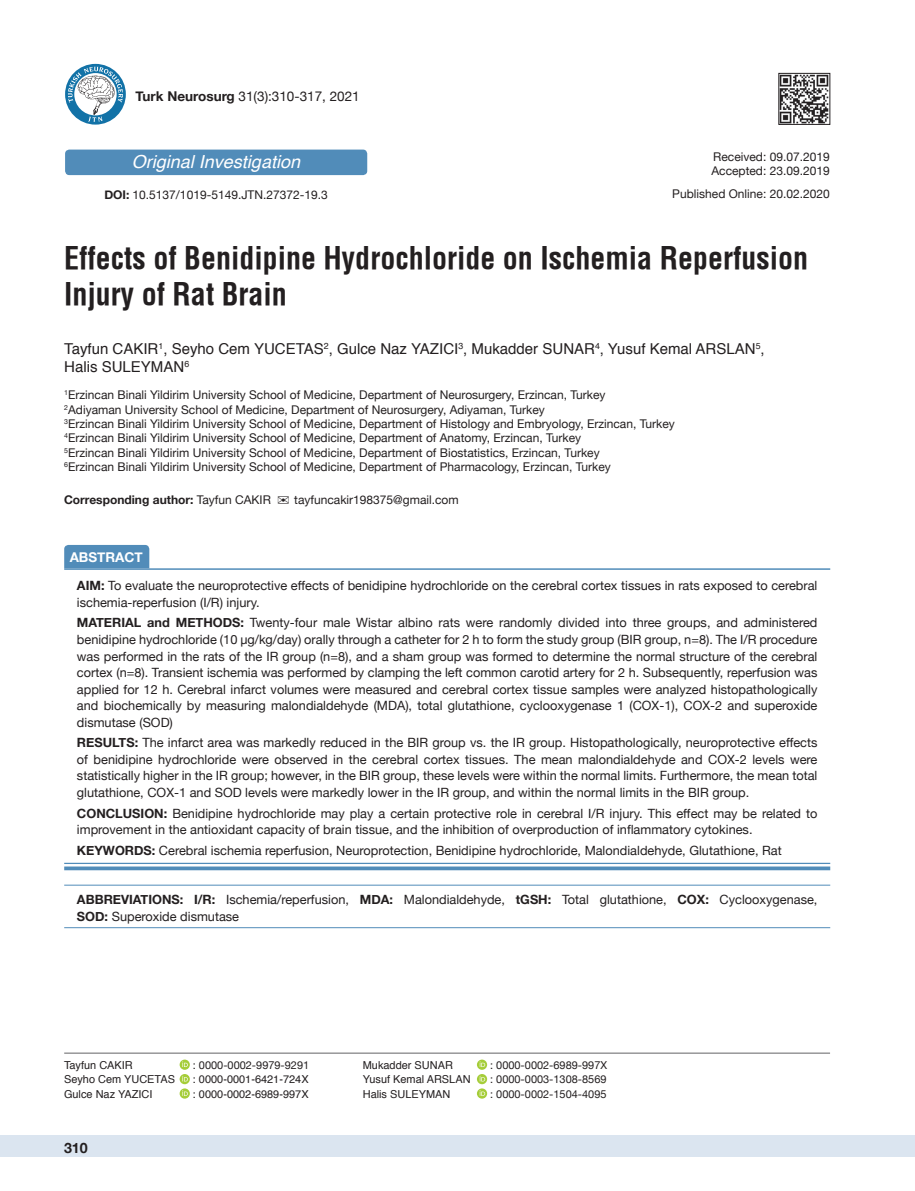
<style>
.page{position:relative;width:915px;height:1191px;background:#fff}
.page>*{position:absolute;margin:0;border:0;box-sizing:border-box;transform-origin:0 0}
.t1{font:700 30px/36px "Helvetica Condens";color:#231f20}
.t2{font:italic 18px "Helvetica";color:#fff}
.t3{font:15px/18px "Helvetica";color:#231f20}
.t4{font:700 14.25px "Helvetica Neue";color:#231f20}
.t5{font:13.5px "Helvetica Neue";color:#231f20}
.t6{font:700 13.5px "Helvetica Neue";color:#fff}
.t7{font:12.75px/16.5px "Helvetica Neue";color:#231f20}
.t8{font:12px/14.4px "Helvetica Neue";color:#231f20}
.t9{font:700 12px "Helvetica Neue";color:#231f20}
.t10{font:10.95px "Helvetica";color:#231f20}
.t11{font:10.95px "Helvetica Neue";color:#231f20}
.s1{font-weight:700}
.s2{font-weight:400}
.s3{font-family:"Helvetica Neue"}
</style>
<div class="page">
<div style="left:0;top:1135px;width:914px;height:22px;background:#dbe5f0"></div>
<hr style="left:64px;top:1052px;width:765px;height:1px;background:#636366">
<img style="left:780px;top:75px;width:47px;height:48px">
<div style="left:778px;top:73px;width:51px;height:52px;border:1px solid #231f20"></div>
<div style="left:65px;top:150px;width:302px;height:25px;background:#518cb9;border-radius:4px"></div>
<svg style="left:179px;top:1059px;width:11px;height:10px"></svg>
<svg style="left:182px;top:1061px;width:6px;height:6px"></svg>
<svg style="left:179px;top:1074px;width:11px;height:10px"></svg>
<svg style="left:182px;top:1075px;width:6px;height:6px"></svg>
<svg style="left:179px;top:1088px;width:11px;height:10px"></svg>
<svg style="left:182px;top:1090px;width:6px;height:5px"></svg>
<svg style="left:476px;top:1059px;width:11px;height:10px"></svg>
<svg style="left:479px;top:1061px;width:6px;height:6px"></svg>
<svg style="left:476px;top:1074px;width:11px;height:10px"></svg>
<svg style="left:479px;top:1075px;width:6px;height:6px"></svg>
<svg style="left:476px;top:1088px;width:11px;height:10px"></svg>
<svg style="left:479px;top:1090px;width:6px;height:5px"></svg>
<div style="left:64px;top:545px;width:85px;height:23px;background:#518cb9"></div>
<hr style="left:64px;top:862px;width:766px;height:2px;background:#518cb9">
<svg style="left:64px;top:866px;width:766px;height:4px;background:#679bc2"></svg>
<hr style="left:64px;top:568px;width:766px;height:2px;background:#518cb9">
<hr style="left:64px;top:884px;width:766px;height:1px;background:#518cb9">
<hr style="left:64px;top:927px;width:766px;height:1px;background:#518cb9">
<svg style="left:65px;top:64px;width:61px;height:61px"></svg>
<svg style="left:68px;top:67px;width:55px;height:55px"></svg>
<p class="t5" style="left:136px;top:86px;width:225px"><span class="s1">Turk Neurosurg</span> 31(3):310-317, 2021</p>
<h2 class="t2" style="left:132px;top:147px;width:170px">Original Investigation</h2>
<p class="t8" style="left:104px;top:188px;width:225px"><span class="s1">DOI:</span> 10.5137/1019-5149.JTN.27372-19.3</p>
<p class="t8" style="left:711px;top:150px;width:120px">Received: 09.07.2019<br>Accepted: 23.09.2019</p>
<p class="t8" style="left:672px;top:187px;width:159px">Published Online: 20.02.2020</p>
<h1 class="t1" style="left:64px;top:240px;width:745px">Effects of Benidipine Hydrochloride on Ischemia Reperfusion<br>Injury of Rat Brain</h1>
<p class="t3" style="left:64px;top:340px;width:701px">Tayfun CAKIR<sup>1</sup>, Seyho Cem YUCETAS<sup>2</sup>, Gulce Naz YAZICI<sup>3</sup>, Mukadder SUNAR<sup>4</sup>, Yusuf Kemal ARSLAN<sup>5</sup>,<br>Halis SULEYMAN<sup>6</sup></p>
<p class="t8" style="left:64px;top:388px;width:612px"><sup>1</sup>Erzincan Binali Yildirim University School of Medicine, Department of Neurosurgery, Erzincan, Turkey<br><sup>2</sup>Adiyaman University School of Medicine, Department of Neurosurgery, Adiyaman, Turkey<br><sup>3</sup>Erzincan Binali Yildirim University School of Medicine, Department of Histology and Embryology, Erzincan, Turkey <sup>4</sup>Erzincan Binali Yildirim University School of Medicine, Department of Anatomy, Erzincan, Turkey<br><sup>5</sup>Erzincan Binali Yildirim University School of Medicine, Department of Biostatistics, Erzincan, Turkey<br><sup>6</sup>Erzincan Binali Yildirim University School of Medicine, Department of Pharmacology, Erzincan, Turkey</p>
<p class="t9" style="left:64px;top:490px;width:208px">Corresponding author: <span class="s2">Tayfun CAKIR</span></p>
<p class="t8" style="left:294px;top:493px;width:166px">tayfuncakir198375@gmail.com</p>
<p class="t6" style="left:70px;top:546px;width:75px">ABSTRACT</p>
<p class="t7" style="left:77px;top:578px;width:741px"><span class="s1">AIM:</span> To evaluate the neuroprotective effects of benidipine hydrochloride on the cerebral cortex tissues in rats exposed to cerebral ischemia-reperfusion (I/R) injury.</p>
<p class="t7" style="left:77px;top:615px;width:741px;text-align:justify"><span class="s1">MATERIAL and METHODS:</span> Twenty-four male Wistar albino rats were randomly divided into three groups, and administered benidipine hydrochloride (10 μg/kg/day) orally through a catheter for 2 h to form the study group (BIR group, n=8). The I/R procedure was performed in the rats of the IR group (n=8), and a sham group was formed to determine the normal structure of the cerebral cortex (n=8). Transient ischemia was performed by clamping the left common carotid artery for 2 h. Subsequently, reperfusion was applied for 12 h. Cerebral infarct volumes were measured and cerebral cortex tissue samples were analyzed histopathologically and biochemically by measuring malondialdehyde (MDA), total glutathione, cyclooxygenase 1 (COX-1), COX-2 and superoxide dismutase (SOD)</p>
<p class="t7" style="left:77px;top:735px;width:741px;text-align:justify"><span class="s1">RESULTS:</span> The infarct area was markedly reduced in the BIR group vs. the IR group. Histopathologically, neuroprotective effects of benidipine hydrochloride were observed in the cerebral cortex tissues. The mean malondialdehyde and COX-2 levels were statistically higher in the IR group; however, in the BIR group, these levels were within the normal limits. Furthermore, the mean total glutathione, COX-1 and SOD levels were markedly lower in the IR group, and within the normal limits in the BIR group.</p>
<p class="t7" style="left:77px;top:805px;width:741px"><span class="s1">CONCLUSION:</span> Benidipine hydrochloride may play a certain protective role in cerebral I/R injury. This effect may be related to improvement in the antioxidant capacity of brain tissue, and the inhibition of overproduction of inflammatory cytokines.</p>
<p class="t7" style="left:77px;top:842px;width:706px"><span class="s1">KEYWORDS:</span> Cerebral ischemia reperfusion, Neuroprotection, Benidipine hydrochloride, Malondialdehyde, Glutathione, Rat</p>
<p class="t7" style="left:77px;top:892px;width:741px"><span class="s1">ABBREVIATIONS: I/R:</span> Ischemia/reperfusion, <span class="s1">MDA:</span> Malondialdehyde, <span class="s1">tGSH:</span> Total glutathione, <span class="s1">COX:</span> Cyclooxygenase,<br><span class="s1">SOD:</span> Superoxide dismutase</p>
<p class="t10" style="left:64px;top:1056px;width:70px">Tayfun CAKIR</p>
<p class="t11" style="left:193px;top:1057px;width:118px">: 0000-0002-9979-9291</p>
<p class="t10" style="left:64px;top:1071px;width:112px">Seyho Cem YUCETAS</p>
<p class="t10" style="left:193px;top:1071px;width:117px"><span class="s3">:</span> 0000-0001-6421-724X</p>
<p class="t10" style="left:64px;top:1085px;width:90px">Gulce Naz YAZICI</p>
<p class="t10" style="left:193px;top:1085px;width:117px"><span class="s3">:</span> 0000-0002-6989-997X</p>
<p class="t4" style="left:64px;top:1137px;width:25px">310</p>
<p class="t10" style="left:362px;top:1056px;width:92px">Mukadder SUNAR</p>
<p class="t11" style="left:490px;top:1057px;width:118px">: 0000-0002-6989-997X</p>
<p class="t10" style="left:362px;top:1071px;width:109px">Yusuf Kemal ARSLAN</p>
<p class="t11" style="left:490px;top:1071px;width:118px">: 0000-0003-1308-8569</p>
<p class="t10" style="left:362px;top:1085px;width:89px">Halis SULEYMAN</p>
<p class="t11" style="left:490px;top:1086px;width:118px">: 0000-0002-1504-4095</p>
</div>
